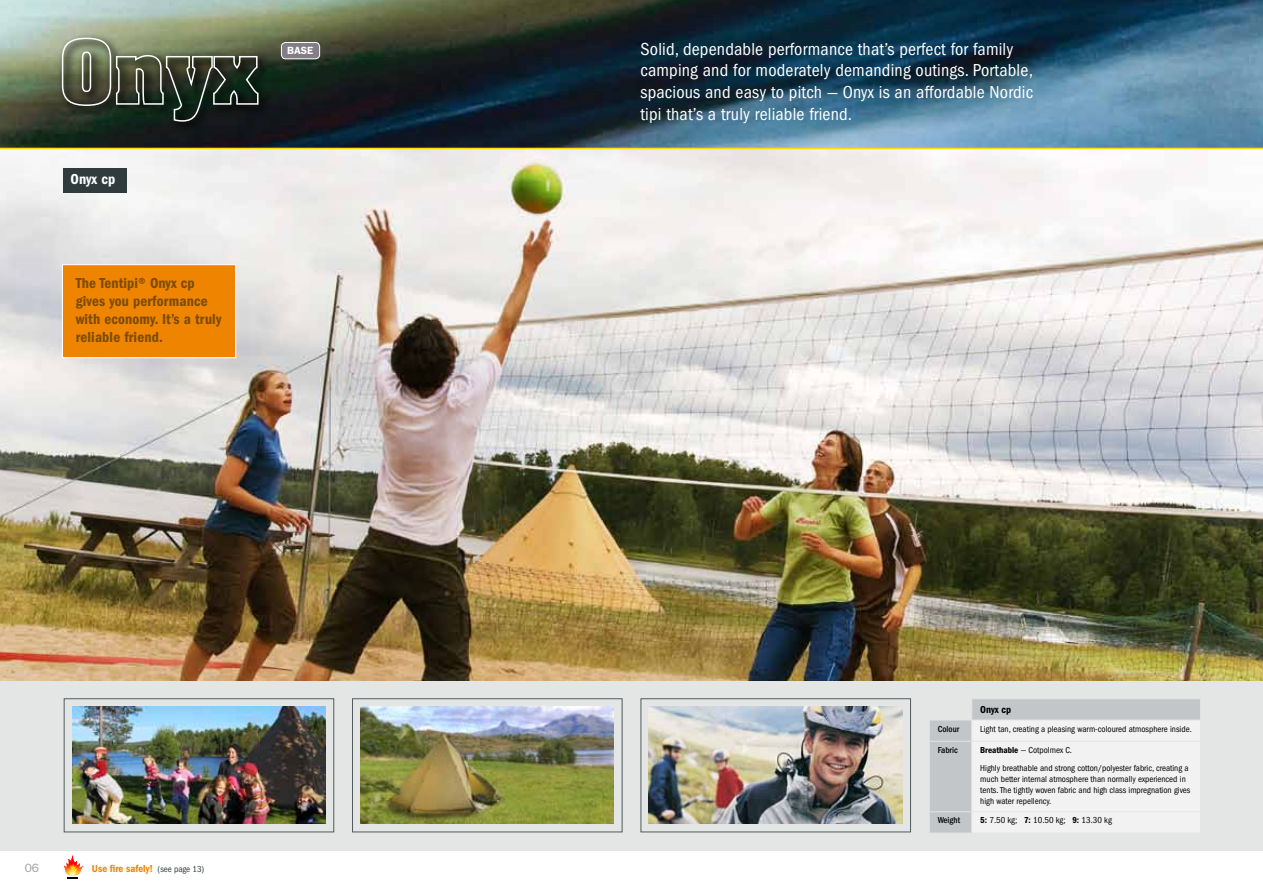
<style>
.page{position:relative;width:1263px;height:893px;background:#fff}
.page>*{position:absolute;margin:0;border:0;box-sizing:border-box;transform-origin:0 0}
.t1{font:condensed 18px/21.6px "ITC Franklin Gothic Std";letter-spacing:.01em;color:#fff}
.t2{font:15px/18px "ITC Franklin Gothic Std Dm Cd";letter-spacing:.01em;color:#7c4b08}
.t3{font:15px "ITC Franklin Gothic Std Dm Cd";letter-spacing:.01em;color:#fff}
.t4{font:12px "ITC Franklin Gothic Std";color:#9c9e9f}
.t5{font:10.5px "ITC Franklin Gothic Std Dm Cd";color:#ef8400}
.t6{font:10.5px "ITC Franklin Gothic Std Dm Cd";color:#000}
.t7{font:600 10.5px "ITC Franklin Gothic Std";color:#fff}
.t8{font:condensed 9px/10.8px "ITC Franklin Gothic Std";color:#000}
.t9{font:500 condensed 9px "ITC Franklin Gothic Std";color:#000}
.s1{font-family:"ITC Franklin Gothic Std";font-stretch:condensed;font-size:9px;color:#303b3e}
.s2{font-family:"ITC Franklin Gothic Std Dm Cd";font-stretch:normal}
</style>
<div class="page">
<div style="left:0;top:149px;width:1263px;height:701px;background:#e3e6e4"></div>
<img style="left:0;top:0;width:1263px;height:148px">
<img style="left:0;top:149px;width:1263px;height:531px">
<svg style="left:63px;top:855px;width:21px;height:23px"></svg>
<div style="left:640px;top:698px;width:271px;height:134px;border:1px solid #525c5f"></div>
<img style="left:649px;top:707px;width:253px;height:117px">
<div style="left:64px;top:698px;width:270px;height:134px;border:1px solid #525c5f"></div>
<div style="left:352px;top:698px;width:270px;height:134px;border:1px solid #525c5f"></div>
<img style="left:72px;top:707px;width:254px;height:117px">
<img style="left:361px;top:707px;width:253px;height:117px">
<div style="left:281px;top:43px;width:39px;height:16px;background:#827d86;border-radius:4px"></div>
<div style="left:281px;top:42px;width:39px;height:17px;border:1px solid #fff;border-radius:4px"></div>
<div style="left:56px;top:31px;width:214px;height:102px;background:#000;opacity:.65"></div>
<svg style="left:61px;top:37px;width:198px;height:85px;background:#4d5544"></svg>
<hr style="left:0;top:148px;width:1263px;height:1px;background:#fd0">
<svg style="left:930px;top:699px;width:270px;height:134px"></svg>
<hr style="left:929px;top:720px;width:43px;height:1px;background:#e3e6e4">
<div style="left:64px;top:168px;width:63px;height:25px;background:#303b3e"></div>
<div style="left:62px;top:265px;width:174px;height:93px;background:#ef8400"></div>
<div style="left:62px;top:264px;width:174px;height:94px;border:1px solid #fff"></div>
<h2 class="t3" style="left:70px;top:170px;width:46px">Onyx cp</h2>
<h2 class="t2" style="left:76px;top:274px;width:147px">The Tentipi® Onyx cp gives you performance with economy. It’s a truly reliable friend.</h2>
<p class="t7" style="left:287px;top:45px;width:28px">BASE</p>
<h3 class="t4" style="left:25px;top:861px;width:16px">06</h3>
<p class="t5" style="left:92px;top:862px;width:114px">Use fire safely! <span class="s1">(see page 13)</span></p>
<h1 class="t1" style="left:640px;top:38px;width:394px">Solid, dependable performance that’s perfect for family camping and for moderately demanding outings. Portable, spacious and easy to pitch — Onyx is an affordable Nordic tipi that’s a truly reliable friend.</h1>
<p class="t6" style="left:980px;top:703px;width:32px">Onyx cp</p>
<p class="t9" style="left:938px;top:723px;width:23px">Colour</p>
<p class="t8" style="left:980px;top:723px;width:213px">Light tan, creating a pleasing warm-coloured atmosphere inside.</p>
<p class="t9" style="left:938px;top:745px;width:22px">Fabric</p>
<p class="t8" style="left:980px;top:741px;width:210px;line-height:18.5px"><span class="s2">Breathable</span> — Cotpolmex C.<br>Highly breathable and strong cotton/polyester fabric, creating a</p>
<p class="t8" style="left:980px;top:774px;width:212px">much better internal atmosphere than normally experienced in tents. The tightly woven fabric and high class impregnation gives high water repellency.</p>
<p class="t9" style="left:938px;top:815px;width:24px">Weight</p>
<p class="t8" style="left:980px;top:815px;width:133px"><span class="s2">5:</span> 7.50 kg; <span class="s2">7:</span> 10.50 kg; <span class="s2">9:</span> 13.30 kg</p>
</div>
